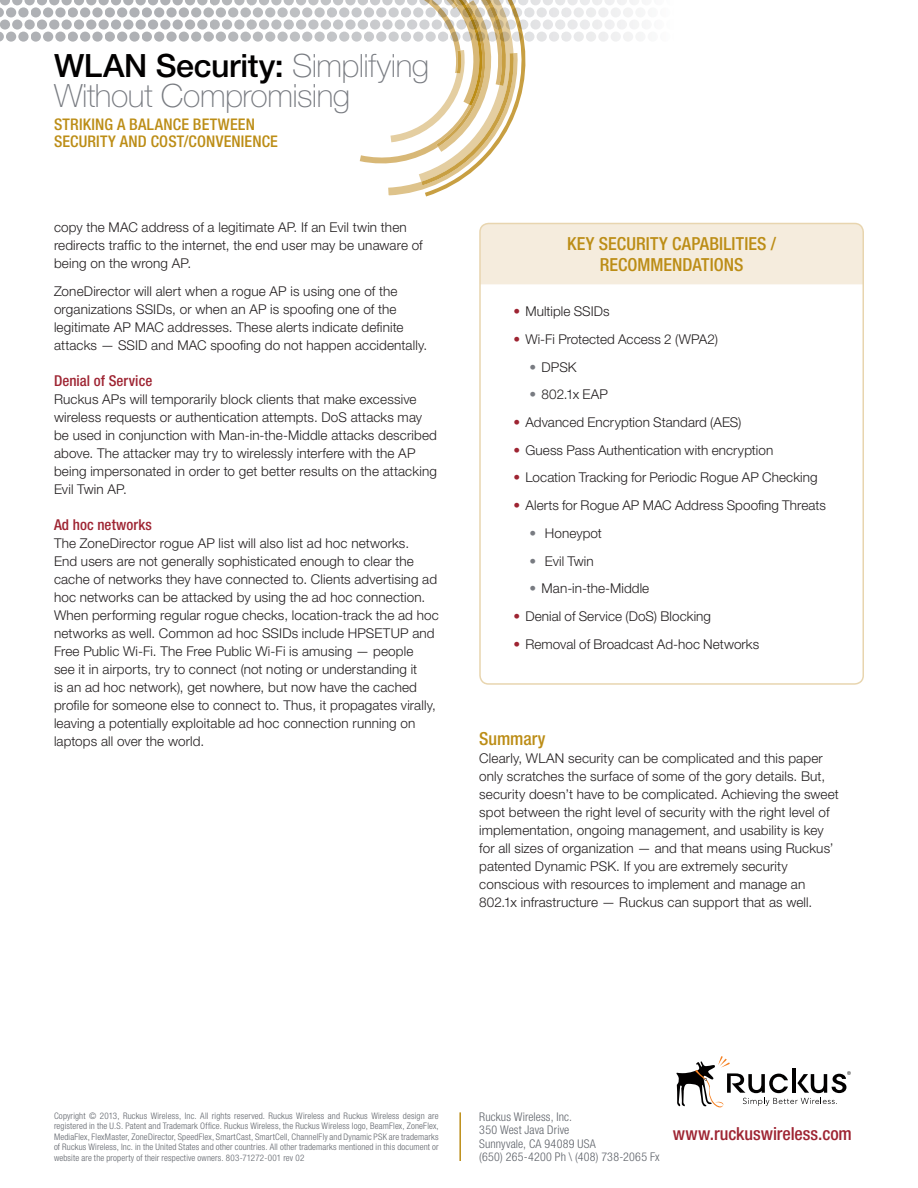
<style>
.page{position:relative;width:918px;height:1188px;background:#fff}
.page>*{position:absolute;margin:0;border:0;box-sizing:border-box;transform-origin:0 0}
.t1{font:100 32.1px/30.3px "Helvetica Neue LT Std";letter-spacing:-.015em;color:#787b81}
.t2{font:500 condensed 18px/21px "Helvetica Neue LT Std";letter-spacing:.005em;color:#bc8d16;text-align:center}
.t3{font:500 condensed 18px "Helvetica Neue LT Std";color:#9e2432}
.t4{font:500 condensed 16.05px/17px "Helvetica Neue LT Std";letter-spacing:.015em;color:#bc8d16}
.t5{font:500 condensed 15px "Helvetica Neue LT Std";letter-spacing:.005em;color:#9e2432}
.t6{font:300 13.5px/18px "Helvetica Neue LT Std";letter-spacing:.01em;color:#231f20}
.t7{font:300 condensed 12px/13.5px "Helvetica Neue LT Std";letter-spacing:.015em;color:#5f636a}
.t8{font:300 condensed 9px/10.5px "Helvetica Neue LT Std";letter-spacing:.02em;color:#5f636a;text-align:justify}
.s1{font-weight:500;color:#020000}
.s2{color:#9e2432}
.s3{color:#787b81}
</style>
<div class="page">
<div style="left:0;top:0;width:10px;height:5px;background:#afb1b5"></div>
<div style="left:12px;top:0;width:10px;height:5px;background:#afb1b5"></div>
<svg style="left:24px;top:0;width:11px;height:5px"></svg>
<div style="left:37px;top:0;width:10px;height:5px;background:#afb1b5"></div>
<div style="left:49px;top:0;width:10px;height:5px;background:#afb1b5"></div>
<div style="left:62px;top:0;width:10px;height:5px;background:#afb1b5"></div>
<div style="left:74px;top:0;width:10px;height:5px;background:#afb1b5"></div>
<div style="left:86px;top:0;width:10px;height:5px;background:#afb1b5"></div>
<div style="left:99px;top:0;width:10px;height:5px;background:#afb1b5"></div>
<div style="left:111px;top:0;width:10px;height:5px;background:#afb1b5"></div>
<div style="left:123px;top:0;width:10px;height:5px;background:#afb1b5"></div>
<div style="left:136px;top:0;width:10px;height:5px;background:#afb1b5"></div>
<div style="left:148px;top:0;width:10px;height:5px;background:#afb1b5"></div>
<svg style="left:160px;top:0;width:11px;height:5px"></svg>
<svg style="left:0;top:7px;width:4px;height:10px"></svg>
<svg style="left:6px;top:7px;width:10px;height:10px"></svg>
<svg style="left:18px;top:7px;width:11px;height:10px"></svg>
<svg style="left:31px;top:7px;width:10px;height:10px"></svg>
<svg style="left:43px;top:7px;width:10px;height:10px"></svg>
<svg style="left:55px;top:7px;width:11px;height:10px"></svg>
<svg style="left:68px;top:7px;width:10px;height:10px"></svg>
<svg style="left:80px;top:7px;width:10px;height:10px"></svg>
<svg style="left:92px;top:7px;width:11px;height:10px"></svg>
<svg style="left:105px;top:7px;width:10px;height:10px"></svg>
<svg style="left:117px;top:7px;width:10px;height:10px"></svg>
<svg style="left:129px;top:7px;width:11px;height:10px"></svg>
<svg style="left:142px;top:7px;width:10px;height:10px"></svg>
<svg style="left:154px;top:7px;width:10px;height:10px"></svg>
<svg style="left:166px;top:7px;width:11px;height:10px"></svg>
<svg style="left:0;top:19px;width:10px;height:11px"></svg>
<svg style="left:12px;top:19px;width:10px;height:11px"></svg>
<svg style="left:24px;top:19px;width:11px;height:11px"></svg>
<svg style="left:37px;top:19px;width:10px;height:11px"></svg>
<svg style="left:49px;top:19px;width:10px;height:11px"></svg>
<svg style="left:62px;top:19px;width:10px;height:11px"></svg>
<svg style="left:74px;top:19px;width:10px;height:11px"></svg>
<svg style="left:86px;top:19px;width:10px;height:11px"></svg>
<svg style="left:99px;top:19px;width:10px;height:11px"></svg>
<svg style="left:111px;top:19px;width:10px;height:11px"></svg>
<svg style="left:123px;top:19px;width:10px;height:11px"></svg>
<svg style="left:136px;top:19px;width:10px;height:11px"></svg>
<svg style="left:148px;top:19px;width:10px;height:11px"></svg>
<svg style="left:160px;top:19px;width:11px;height:11px"></svg>
<svg style="left:0;top:32px;width:4px;height:10px"></svg>
<div style="left:6px;top:32px;width:10px;height:10px;background:#afb1b5;border-radius:5px"></div>
<svg style="left:18px;top:32px;width:11px;height:10px"></svg>
<div style="left:31px;top:32px;width:10px;height:10px;background:#afb1b5;border-radius:5px"></div>
<div style="left:43px;top:32px;width:10px;height:10px;background:#afb1b5;border-radius:5px"></div>
<svg style="left:55px;top:32px;width:11px;height:10px"></svg>
<div style="left:68px;top:32px;width:10px;height:10px;background:#afb1b5;border-radius:5px"></div>
<div style="left:80px;top:32px;width:10px;height:10px;background:#afb1b5;border-radius:5px"></div>
<svg style="left:92px;top:32px;width:11px;height:10px"></svg>
<div style="left:105px;top:32px;width:10px;height:10px;background:#afb1b5;border-radius:5px"></div>
<div style="left:117px;top:32px;width:10px;height:10px;background:#afb1b5;border-radius:5px"></div>
<svg style="left:129px;top:32px;width:11px;height:10px"></svg>
<div style="left:142px;top:32px;width:10px;height:10px;background:#afb1b5;border-radius:5px"></div>
<div style="left:154px;top:32px;width:10px;height:10px;background:#afb1b5;border-radius:5px"></div>
<svg style="left:166px;top:32px;width:11px;height:10px"></svg>
<svg style="left:173px;top:0;width:464px;height:196px"></svg>
<svg style="left:676px;top:1056px;width:175px;height:51px"></svg>
<hr style="left:459px;top:1112px;width:2px;height:49px;background:#bc8d16">
<div style="left:481px;top:224px;width:382px;height:60px;background:#f5ecdd"></div>
<div style="left:479px;top:223px;width:385px;height:462px;border:2px solid #e8d5af;border-radius:9px"></div>
<h1 class="t1" style="left:54px;top:50px;width:377px"><span class="s1">WLAN Security:</span> Simplifying<br>Without Compromising</h1>
<p class="t4" style="left:54px;top:116px;width:226px">STRIKING A BALANCE BETWEEN<br>SECURITY AND COST/CONVENIENCE</p>
<p class="t6" style="left:54px;top:218px;width:370px">copy the MAC address of a legitimate AP. If an Evil twin then redirects traffic to the internet, the end user may be unaware of being on the wrong AP.</p>
<p class="t6" style="left:54px;top:282px;width:375px">ZoneDirector will alert when a rogue AP is using one of the organizations SSIDs, or when an AP is spoofing one of the legitimate AP MAC addresses. These alerts indicate definite attacks — SSID and MAC spoofing do not happen accidentally.</p>
<p class="t5" style="left:54px;top:372px;width:100px">DENIAL OF SERVICE</p>
<p class="t6" style="left:54px;top:390px;width:384px">Ruckus APs will temporarily block clients that make excessive wireless requests or authentication attempts. DoS attacks may be used in conjunction with Man-in-the-Middle attacks described above. The attacker may try to wirelessly interfere with the AP being impersonated in order to get better results on the attacking Evil Twin AP.</p>
<p class="t5" style="left:54px;top:516px;width:99px">AD HOC NETWORKS</p>
<p class="t6" style="left:54px;top:534px;width:386px">The ZoneDirector rogue AP list will also list ad hoc networks.<br>End users are not generally sophisticated enough to clear the cache of networks they have connected to. Clients advertising ad hoc networks can be attacked by using the ad hoc connection.<br>When performing regular rogue checks, location-track the ad hoc networks as well. Common ad hoc SSIDs include HPSETUP and Free Public Wi-Fi. The Free Public Wi-Fi is amusing — people<br>see it in airports, try to connect (not noting or understanding it<br>is an ad hoc network), get nowhere, but now have the cached profile for someone else to connect to. Thus, it propagates virally, leaving a potentially exploitable ad hoc connection running on laptops all over the world.</p>
<h2 class="t2" style="left:567px;top:233px;width:211px">KEY SECURITY CAPABILITIES /<br>RECOMMENDATIONS</h2>
<p class="t6" style="left:513px;top:302px;width:98px"><span class="s2">•</span> Multiple SSIDs</p>
<p class="t6" style="left:513px;top:330px;width:206px"><span class="s2">•</span> Wi-Fi Protected Access 2 (WPA2)</p>
<p class="t6" style="left:530px;top:357px;width:49px"><span class="s3">•</span> DPSK</p>
<p class="t6" style="left:530px;top:385px;width:80px"><span class="s3">•</span> 802.1x EAP</p>
<p class="t6" style="left:513px;top:413px;width:230px"><span class="s2">•</span> Advanced Encryption Standard (AES)</p>
<p class="t6" style="left:513px;top:441px;width:261px"><span class="s2">•</span> Guess Pass Authentication with encryption</p>
<p class="t6" style="left:513px;top:468px;width:306px"><span class="s2">•</span> Location Tracking for Periodic Rogue AP Checking</p>
<p class="t6" style="left:513px;top:496px;width:314px"><span class="s2">•</span> Alerts for Rogue AP MAC Address Spoofing Threats</p>
<p class="t6" style="left:530px;top:524px;width:74px"><span class="s3">•</span> Honeypot</p>
<p class="t6" style="left:530px;top:551px;width:66px"><span class="s3">•</span> Evil Twin</p>
<p class="t6" style="left:530px;top:579px;width:121px"><span class="s3">•</span> Man-in-the-Middle</p>
<p class="t6" style="left:513px;top:607px;width:199px"><span class="s2">•</span> Denial of Service (DoS) Blocking</p>
<p class="t6" style="left:513px;top:635px;width:247px"><span class="s2">•</span> Removal of Broadcast Ad-hoc Networks</p>
<h2 class="t2" style="left:479px;top:728px;width:68px">SUMMARY</h2>
<p class="t6" style="left:479px;top:749px;width:361px">Clearly, WLAN security can be complicated and this paper only scratches the surface of some of the gory details. But, security doesn’t have to be complicated. Achieving the sweet spot between the right level of security with the right level of implementation, ongoing management, and usability is key for all sizes of organization — and that means using Ruckus’ patented Dynamic PSK. If you are extremely security conscious with resources to implement and manage an 802.1x infrastructure — Ruckus can support that as well.</p>
<p class="t8" style="left:54px;top:1110px;width:386px">Copyright © 2013, Ruckus Wireless, Inc. All rights reserved. Ruckus Wireless and Ruckus Wireless design are registered in the U.S. Patent and Trademark Office. Ruckus Wireless, the Ruckus Wireless logo, BeamFlex, ZoneFlex, MediaFlex, FlexMaster, ZoneDirector, SpeedFlex, SmartCast, SmartCell, ChannelFly and Dynamic PSK are trademarks of Ruckus Wireless, Inc. in the United States and other countries. All other trademarks mentioned in this document or website are the property of their respective owners. 803-71272-001 rev 02</p>
<p class="t7" style="left:479px;top:1110px;width:182px">Ruckus Wireless, Inc.<br>350 West Java Drive<br>Sunnyvale, CA 94089 USA<br>(650) 265-4200 Ph \ (408) 738-2065 Fx</p>
<h2 class="t3" style="left:673px;top:1123px;width:180px">WWW.RUCKUSWIRELESS.COM</h2>
</div>
